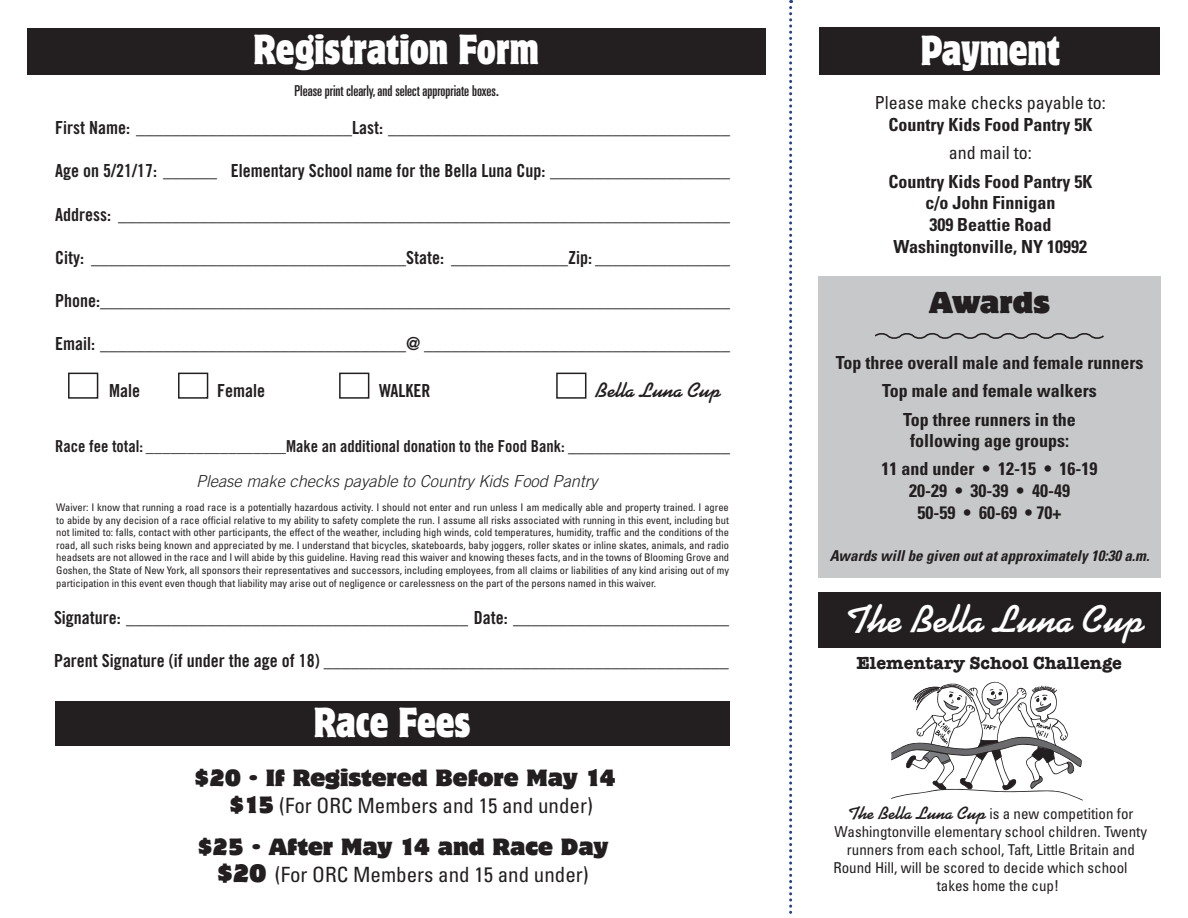
<style>
.page{position:relative;width:1188px;height:918px;background:#fff}
.page>*{position:absolute;margin:0;border:0;box-sizing:border-box;transform-origin:0 0}
.t1{font:700 39px "Kaufmann";color:#fff}
.t2{font:37.5px "Motter Corpus MM 300";color:#fff}
.t3{font:27px "Motter Corpus MM 600";color:#231f20}
.t4{font:condensed 21px "Univers";color:#231f20}
.t5{font:21px "Motter Corpus MM 600";color:#231f20}
.t6{font:700 21px "Kaufmann";color:#231f20}
.t7{font:18px "Trade Gothic Bold Cond Twenty";color:#231f20}
.t8{font:700 condensed 18px/21.6px "Univers";color:#231f20;text-align:center}
.t9{font:condensed 18px "Univers";color:#231f20}
.t10{font:700 18px "American Typewriter";color:#231f20}
.t11{font:16.5px "Trade Gothic Bold Cond Twenty";color:#231f20}
.t12{font:italic 300 16.5px "Trade Gothic";color:#231f20}
.t13{font:condensed 15px "Univers";color:#231f20}
.t14{font:ultra-condensed 15px "Univers";color:#231f20}
.t15{font:italic 700 condensed 15px "Univers";color:#231f20}
.t16{font:condensed 10.5px/12.6px "Univers";color:#231f20;text-align:justify}
.s1{font-size:18px}
.s2{font-family:"Motter Corpus MM 600";font-stretch:normal}
.s3{font-family:"Motter Corpus MM 600";font-stretch:normal;font-size:22.5px}
.s4{font-family:"Kaufmann";font-weight:700;font-stretch:normal;font-size:18px}
</style>
<div class="page">
<div style="left:819px;top:276px;width:342px;height:302px;background:#c7c8ca"></div>
<div style="left:27px;top:28px;width:738px;height:46px;background:#231f20"></div>
<div style="left:55px;top:701px;width:674px;height:45px;background:#231f20"></div>
<div style="left:339px;top:373px;width:30px;height:26px;border:2px solid #231f20"></div>
<svg style="left:789px;top:0;width:3px;height:914px"></svg>
<div style="left:178px;top:373px;width:30px;height:26px;border:2px solid #231f20"></div>
<div style="left:68px;top:373px;width:30px;height:26px;border:2px solid #231f20"></div>
<svg style="left:874px;top:333px;width:230px;height:6px"></svg>
<div style="left:556px;top:373px;width:30px;height:26px;border:2px solid #231f20"></div>
<div style="left:819px;top:28px;width:341px;height:47px;background:#231f20"></div>
<div style="left:819px;top:592px;width:342px;height:56px;background:#231f20"></div>
<svg style="left:891px;top:681px;width:192px;height:120px"></svg>
<h2 class="t2" style="left:254px;top:27px;width:287px">Registration Form</h2>
<h3 class="t14" style="left:294px;top:82px;width:206px">Please print clearly, and select appropriate boxes.</h3>
<h3 class="t7" style="left:55px;top:117px;width:676px">First Name: ________________________Last: ______________________________________</h3>
<h3 class="t7" style="left:55px;top:160px;width:676px">Age on 5/21/17: ______ Elementary School name for the Bella Luna Cup: ____________________</h3>
<h3 class="t7" style="left:55px;top:203px;width:677px">Address: ____________________________________________________________________</h3>
<h3 class="t7" style="left:55px;top:247px;width:676px">City: ___________________________________State: _____________Zip: _______________</h3>
<h3 class="t7" style="left:55px;top:290px;width:677px">Phone:______________________________________________________________________</h3>
<h3 class="t7" style="left:55px;top:333px;width:676px">Email: __________________________________@ __________________________________</h3>
<h3 class="t7" style="left:109px;top:380px;width:32px">Male</h3>
<h3 class="t7" style="left:217px;top:380px;width:49px">Female</h3>
<h3 class="t7" style="left:379px;top:380px;width:53px">WALKER</h3>
<h3 class="t6" style="left:595px;top:378px;width:127px">Bella Luna Cup</h3>
<h3 class="t11" style="left:55px;top:436px;width:676px">Race fee total: _________________Make an additional donation to the Food Bank: <span class="s1">__________________</span></h3>
<h3 class="t12" style="left:196px;top:471px;width:403px">Please make checks payable to Country Kids Food Pantry</h3>
<p class="t16" style="left:56px;top:501px;width:675px">Waiver: I know that running a road race is a potentially hazardous activity. I should not enter and run unless I am medically able and property trained. I agree to abide by any decision of a race official relative to my ability to safety complete the run. I assume all risks associated with running in this event, including but not limited to: falls, contact with other participants, the effect of the weather, including high winds, cold temperatures, humidity, traffic and the conditions of the road, all such risks being known and appreciated by me. I understand that bicycles, skateboards, baby joggers, roller skates or inline skates, animals, and radio headsets are not allowed in the race and I will abide by this guideline. Having read this waiver and knowing theses facts, and in the towns of Blooming Grove and Goshen, the State of New York, all sponsors their representatives and successors, including employees, from all claims or liabilities of any kind arising out of my participation in this event even though that liability may arise out of negligence or carelessness on the part of the persons named in this waiver.</p>
<h3 class="t7" style="left:54px;top:607px;width:676px">Signature: ______________________________________ Date: ________________________</h3>
<h3 class="t7" style="left:54px;top:650px;width:676px">Parent Signature (if under the age of 18) _____________________________________________</h3>
<h2 class="t2" style="left:314px;top:700px;width:158px">Race Fees</h2>
<h3 class="t5" style="left:195px;top:765px;width:422px">$20 • If Registered Before May 14</h3>
<h3 class="t4" style="left:230px;top:792px;width:365px"><span class="s2">$15</span> (For ORC Members and 15 and under)</h3>
<h3 class="t5" style="left:198px;top:833px;width:412px">$25 • After May 14 and Race Day</h3>
<h3 class="t4" style="left:217px;top:861px;width:373px"><span class="s3">$20</span> (For ORC Members and 15 and under)</h3>
<h2 class="t2" style="left:921px;top:27px;width:141px">Payment</h2>
<h3 class="t9" style="left:875px;top:92px;width:232px">Please make checks payable to:</h3>
<h3 class="t8" style="left:888px;top:114px;width:205px">Country Kids Food Pantry 5K</h3>
<h3 class="t9" style="left:949px;top:142px;width:84px">and mail to:</h3>
<h3 class="t8" style="left:888px;top:170px;width:205px">Country Kids Food Pantry 5K c/o John Finnigan<br>309 Beattie Road<br>Washingtonville, NY 10992</h3>
<h3 class="t3" style="left:929px;top:286px;width:122px">Awards</h3>
<h3 class="t8" style="left:836px;top:348px;width:309px;line-height:28.3px">Top three overall male and female runners<br>Top male and female walkers<br>Top three runners in the</h3>
<h3 class="t8" style="left:882px;top:426px;width:217px;line-height:28.3px">following age groups:<br>11 and under • 12-15 • 16-19</h3>
<h3 class="t8" style="left:909px;top:480px;width:162px">20-29 • 30-39 • 40-49<br>50-59 • 60-69 • 70+</h3>
<h3 class="t15" style="left:830px;top:547px;width:321px">Awards will be given out at approximately 10:30 a.m.</h3>
<h1 class="t1" style="left:846px;top:596px;width:300px">The Bella Luna Cup</h1>
<h3 class="t10" style="left:857px;top:647px;width:267px">Elementary School Challenge</h3>
<h3 class="t13" style="left:848px;top:804px;width:287px"><span class="s4">The Bella Luna Cup</span> is a new competition for</h3>
<h3 class="t13" style="left:835px;top:822px;width:314px">Washingtonville elementary school children. Twenty</h3>
<h3 class="t13" style="left:847px;top:840px;width:289px">runners from each school, Taft, Little Britain and</h3>
<h3 class="t13" style="left:833px;top:858px;width:296px">Round Hill, will be scored to decide which school</h3>
<h3 class="t13" style="left:937px;top:876px;width:124px">takes home the cup!</h3>
</div>
